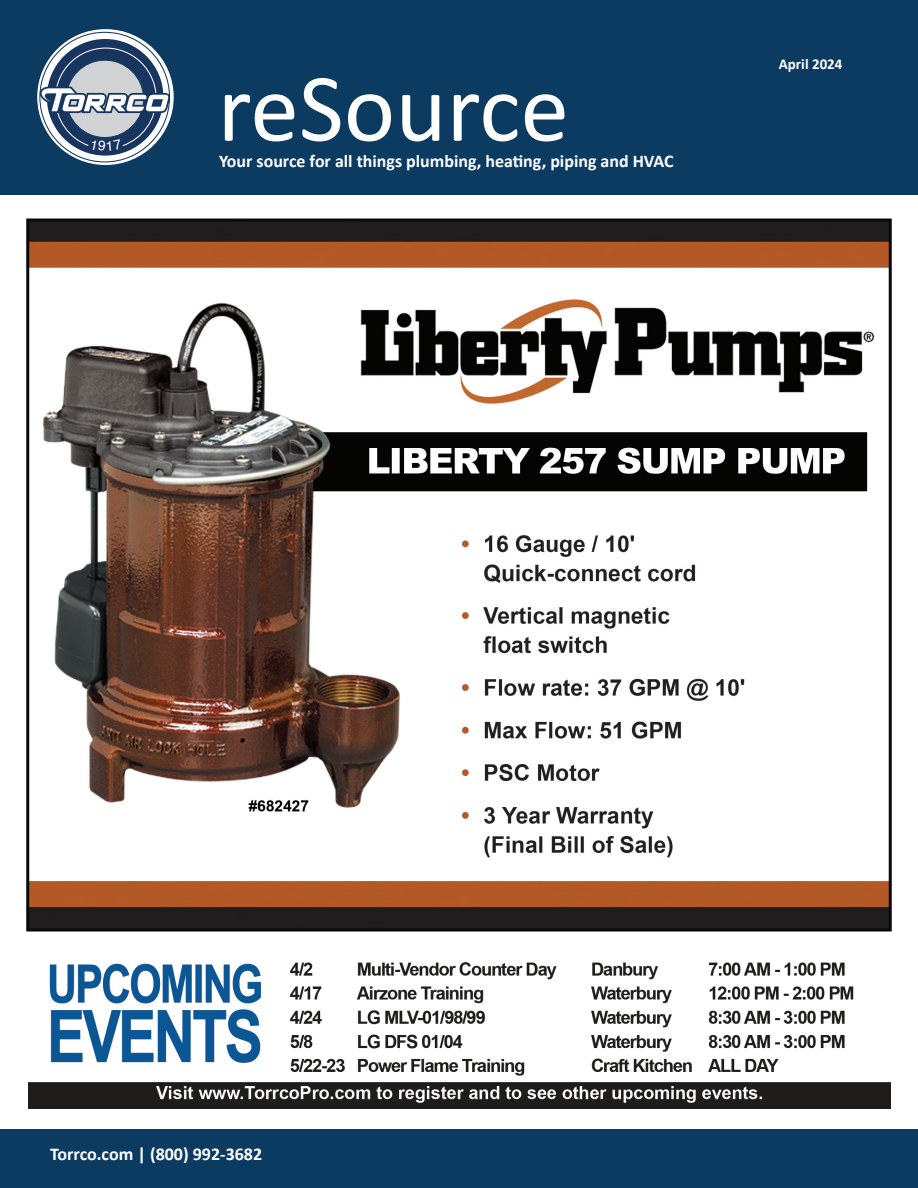
<style>
.page{position:relative;width:918px;height:1188px;background:#fff}
.page>*{position:absolute;margin:0;border:0;box-sizing:border-box;transform-origin:0 0}
.t1{font:97.65px "Calibri";color:#fff}
.t2{font:700 18px "Calibri";color:#fff}
.t3{font:700 17.85px "Calibri";color:#fff}
.t4{font:700 15px "Calibri";color:#fff}
</style>
<div class="page">
<div style="left:0;top:1130px;width:918px;height:58px;background:#0c3b62"></div>
<div style="left:0;top:0;width:918px;height:195px;background:#0c3b62"></div>
<svg style="left:37px;top:29px;width:137px;height:136px"></svg>
<div style="left:47px;top:39px;width:116px;height:117px;background:#18355f;border-radius:50%"></div>
<img style="left:30px;top:223px;width:858px;height:705px">
<div style="left:26px;top:219px;width:866px;height:713px;border:3px solid #070909"></div>
<img style="left:29px;top:962px;width:861px;height:147px">
<svg style="left:37px;top:45px;width:135px;height:106px"></svg>
<p class="t1" style="left:218px;top:40px;width:353px">reSource</p>
<p class="t3" style="left:219px;top:149px;width:456px">Your source for all things plumbing, heating, piping and HVAC</p>
<p class="t4" style="left:779px;top:54px;width:65px">April 2024</p>
<p class="t2" style="left:50px;top:1141px;width:214px">Torrco.com | (800) 992-3682</p>
</div>
